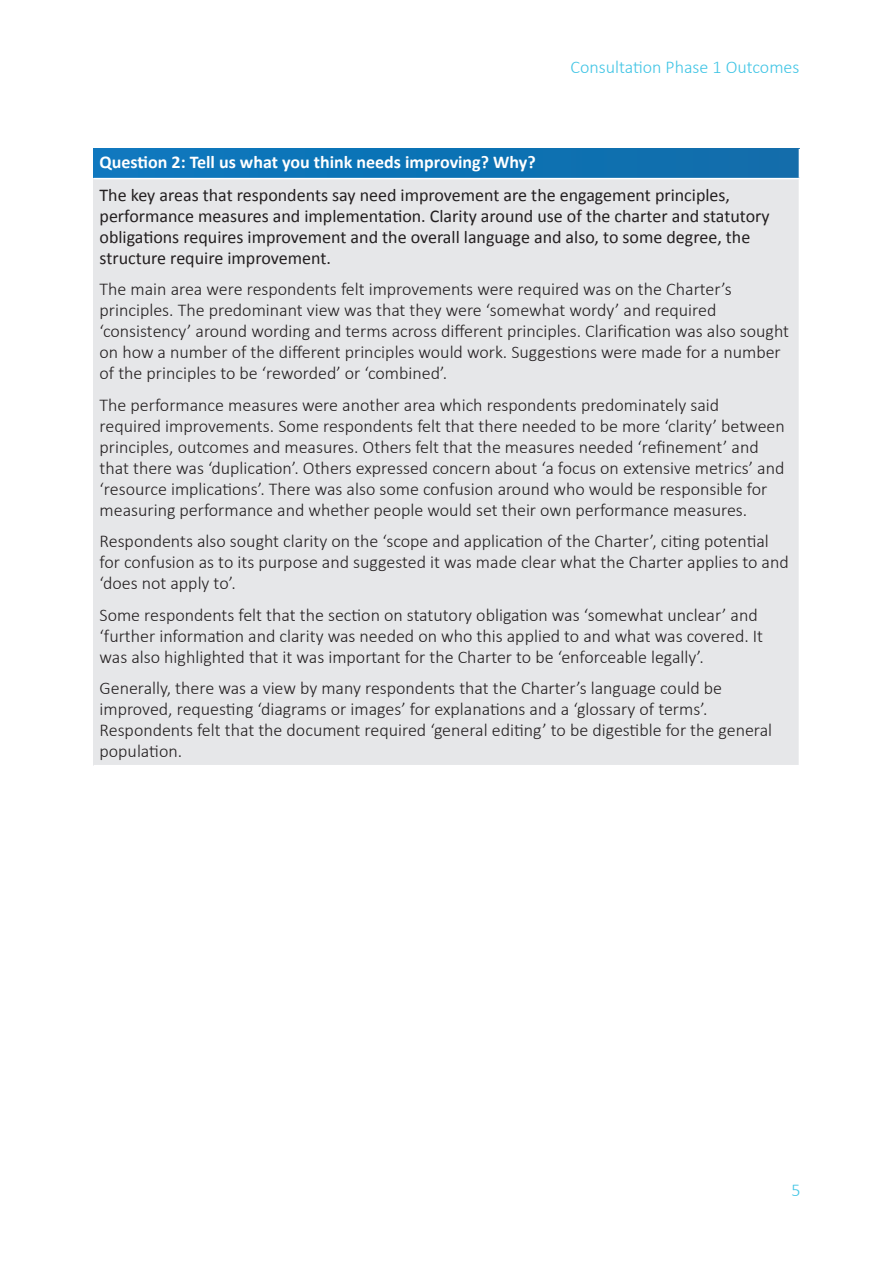
<style>
.page{position:relative;width:893px;height:1263px;background:#fff}
.page>*{position:absolute;margin:0;border:0;box-sizing:border-box;transform-origin:0 0}
.body{font:300 18px/21px "Calibri";color:#231f20}
.body-2{font:18px/21px "Calibri";color:#231f20}
.body-3{font:700 18px "Calibri";color:#fff}
.t1{font:300 18px "Calibri";color:#41c5e5}
</style>
<div class="page">
<div style="left:94px;top:149px;width:705px;height:30px;background:#0e72b4"></div>
<div style="left:94px;top:179px;width:705px;height:587px;background:#e6e7e9"></div>
<hr style="left:94px;top:178px;width:706px;height:1px;background:#fff">
<hr style="left:94px;top:765px;width:706px;height:1px;background:#fff">
<p class="t1" style="left:570px;top:56px;width:231px">Consultation Phase 1 Outcomes</p>
<p class="body-3" style="left:100px;top:151px;width:438px">Question 2: Tell us what you think needs improving? Why?</p>
<p class="body-2" style="left:100px;top:184px;width:672px">The key areas that respondents say need improvement are the engagement principles, performance measures and implementation. Clarity around use of the charter and statutory obligations requires improvement and the overall language and also, to some degree, the structure require improvement.</p>
<p class="body" style="left:100px;top:278px;width:691px">The main area were respondents felt improvements were required was on the Charter’s principles. The predominant view was that they were ‘somewhat wordy’ and required ‘consistency’ around wording and terms across different principles. Clarification was also sought on how a number of the different principles would work. Suggestions were made for a number of the principles to be ‘reworded’ or ‘combined’.</p>
<p class="body" style="left:100px;top:394px;width:687px">The performance measures were another area which respondents predominately said required improvements. Some respondents felt that there needed to be more ‘clarity’ between principles, outcomes and measures. Others felt that the measures needed ‘refinement’ and that there was ‘duplication’. Others expressed concern about ‘a focus on extensive metrics’ and ‘resource implications’. There was also some confusion around who would be responsible for measuring performance and whether people would set their own performance measures.</p>
<p class="body" style="left:100px;top:530px;width:691px">Respondents also sought clarity on the ‘scope and application of the Charter’, citing potential for confusion as to its purpose and suggested it was made clear what the Charter applies to and ‘does not apply to’.</p>
<p class="body" style="left:100px;top:604px;width:665px">Some respondents felt that the section on statutory obligation was ‘somewhat unclear’ and ‘further information and clarity was needed on who this applied to and what was covered. It was also highlighted that it was important for the Charter to be ‘enforceable legally’.</p>
<p class="body" style="left:100px;top:677px;width:674px">Generally, there was a view by many respondents that the Charter’s language could be improved, requesting ‘diagrams or images’ for explanations and a ‘glossary of terms’.<br>Respondents felt that the document required ‘general editing’ to be digestible for the general population.</p>
<p class="t1" style="left:791px;top:1178px;width:11px">5</p>
</div>
